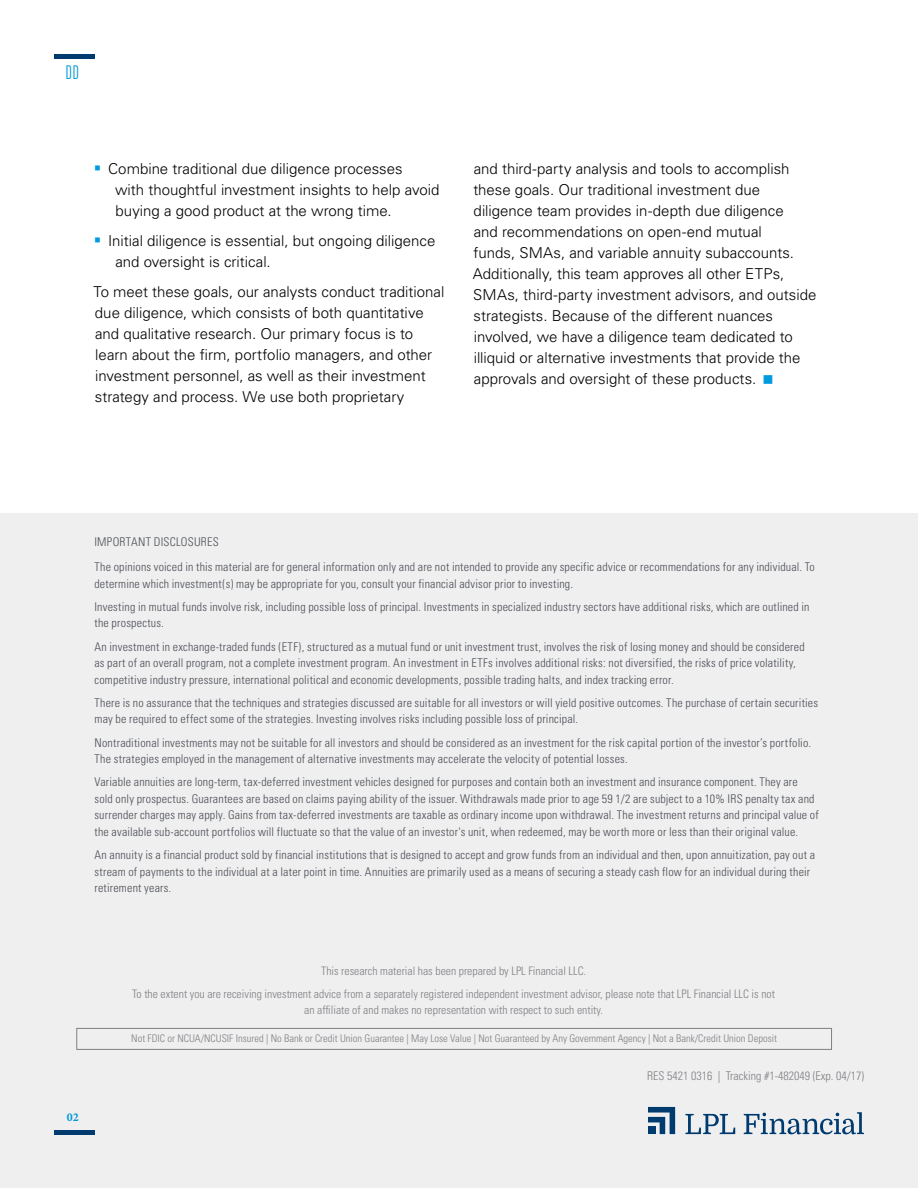
<style>
.page{position:relative;width:918px;height:1188px;background:#fff}
.page>*{position:absolute;margin:0;border:0;box-sizing:border-box;transform-origin:0 0}
.t1{font:19.5px "Tungsten Narrow";color:#0098d8}
.t2{font:300 15px/21px "Univers";color:#000}
.t3{font:300 condensed 12px/16.5px "Univers";letter-spacing:.015em;color:#4b4f54}
.t4{font:300 condensed 12px "Univers";color:#807f83}
.t5{font:700 12px "Minion Pro";color:#0098d8}
.t6{font:300 condensed 11.7px/22.8px "Univers";color:#807f83;text-align:center}
.t7{font:300 condensed 10.5px "Univers";color:#807f83}
.s1{color:#009bde}
</style>
<div class="page">
<div style="left:0;top:918px;width:918px;height:270px;background:#efeff0"></div>
<svg style="left:648px;top:1107px;width:27px;height:27px"></svg>
<div style="left:648px;top:1127px;width:7px;height:7px;background:#003b70"></div>
<svg style="left:685px;top:1114px;width:50px;height:20px"></svg>
<svg style="left:744px;top:1112px;width:120px;height:22px"></svg>
<hr style="left:54px;top:1130px;width:40px;height:4px;background:#003b70">
<div style="left:76px;top:1028px;width:756px;height:22px;border:1px solid #807f83"></div>
<div style="left:54px;top:54px;width:40px;height:5px;background:#003b70"></div>
<div style="left:0;top:513px;width:918px;height:415px;background:#efeff0"></div>
<h1 class="t1" style="left:66px;top:62px;width:15px">DD</h1>
<p class="t2" style="left:115px;top:158px;width:326px;text-indent:-7px">Combine traditional due diligence processes<br>with thoughtful investment insights to help avoid buying a good product at the wrong time.</p>
<p class="t2" style="left:115px;top:230px;width:322px;text-indent:-7px">Initial diligence is essential, but ongoing diligence and oversight is critical.</p>
<p class="t2" style="left:93px;top:281px;width:352px">To meet these goals, our analysts conduct traditional due diligence, which consists of both quantitative and qualitative research. Our primary focus is to learn about the firm, portfolio managers, and other investment personnel, as well as their investment strategy and process. We use both proprietary</p>
<p class="t2" style="left:473px;top:158px;width:345px">and third-party analysis and tools to accomplish these goals. Our traditional investment due diligence team provides in-depth due diligence<br>and recommendations on open-end mutual<br>funds, SMAs, and variable annuity subaccounts.<br>Additionally, this team approves all other ETPs, SMAs, third-party investment advisors, and outside strategists. Because of the different nuances involved, we have a diligence team dedicated to illiquid or alternative investments that provide the approvals and oversight of these products. <span class="s1">■</span></p>
<p class="t3" style="left:94px;top:529px;width:722px;line-height:25.5px">IMPORTANT DISCLOSURES<br>The opinions voiced in this material are for general information only and are not intended to provide any specific advice or recommendations for any individual. To</p>
<p class="t3" style="left:94px;top:572px;width:717px;line-height:23.2px">determine which investment(s) may be appropriate for you, consult your financial advisor prior to investing.<br>Investing in mutual funds involve risk, including possible loss of principal. Investments in specialized industry sectors have additional risks, which are outlined in</p>
<p class="t3" style="left:94px;top:612px;width:712px;line-height:23.2px">the prospectus.<br>An investment in exchange-traded funds (ETF), structured as a mutual fund or unit investment trust, involves the risk of losing money and should be considered</p>
<p class="t3" style="left:94px;top:655px;width:703px">as part of an overall program, not a complete investment program. An investment in ETFs involves additional risks: not diversified, the risks of price volatility, competitive industry pressure, international political and economic developments, possible trading halts, and index tracking error.</p>
<p class="t3" style="left:94px;top:694px;width:725px">There is no assurance that the techniques and strategies discussed are suitable for all investors or will yield positive outcomes. The purchase of certain securities may be required to effect some of the strategies. Investing involves risks including possible loss of principal.</p>
<p class="t3" style="left:94px;top:734px;width:718px">Nontraditional investments may not be suitable for all investors and should be considered as an investment for the risk capital portion of the investor’s portfolio.<br>The strategies employed in the management of alternative investments may accelerate the velocity of potential losses.</p>
<p class="t3" style="left:94px;top:774px;width:726px">Variable annuities are long-term, tax-deferred investment vehicles designed for purposes and contain both an investment and insurance component. They are sold only prospectus. Guarantees are based on claims paying ability of the issuer. Withdrawals made prior to age 59 1/2 are subject to a 10% IRS penalty tax and surrender charges may apply. Gains from tax-deferred investments are taxable as ordinary income upon withdrawal. The investment returns and principal value of the available sub-account portfolios will fluctuate so that the value of an investor's unit, when redeemed, may be worth more or less than their original value.</p>
<p class="t3" style="left:94px;top:847px;width:722px">An annuity is a financial product sold by financial institutions that is designed to accept and grow funds from an individual and then, upon annuitization, pay out a stream of payments to the individual at a later point in time. Annuities are primarily used as a means of securing a steady cash flow for an individual during their retirement years.</p>
<p class="t5" style="left:67px;top:1109px;width:13px">02</p>
<p class="t6" style="left:132px;top:959px;width:644px">This research material has been prepared by LPL Financial LLC.<br>To the extent you are receiving investment advice from a separately registered independent investment advisor, please note that LPL Financial LLC is not</p>
<p class="t6" style="left:304px;top:998px;width:300px">an affiliate of and makes no representation with respect to such entity.</p>
<p class="t7" style="left:131px;top:1032px;width:647px">Not FDIC or NCUA/NCUSIF Insured | No Bank or Credit Union Guarantee | May Lose Value | Not Guaranteed by Any Government Agency | Not a Bank/Credit Union Deposit</p>
<p class="t4" style="left:647px;top:1068px;width:218px">RES 5421 0316 | Tracking #1-482049 (Exp. 04/17)</p>
</div>
